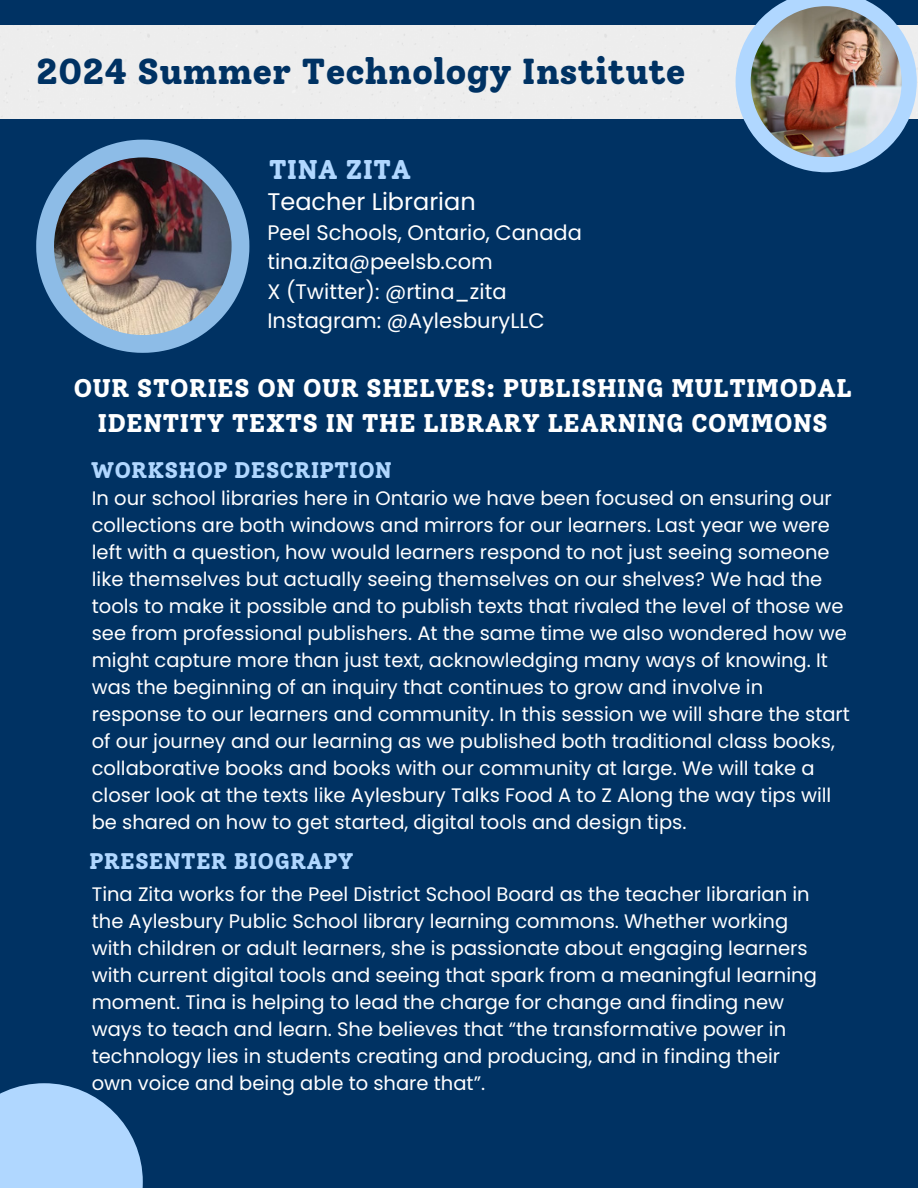
<style>
.page{position:relative;width:918px;height:1188px;background:#003263}
.page>*{position:absolute;margin:0;border:0;box-sizing:border-box;transform-origin:0 0}
.t1{font:800 36px "Solway";color:#003263}
.t2{font:800 27px "Solway";color:#b0d7ff}
.t3{font:800 25.5px/34.8px "Solway";color:#fff;text-align:center}
.t4{font:24px "Poppins";color:#fff}
.t5{font:800 22.5px "Solway";color:#b0d7ff}
.t6{font:21px/29.2px "Poppins";color:#fff}
.t7{font:19.5px/27px "Poppins";color:#fff}
</style>
<div class="page">
<svg style="left:36px;top:140px;width:213px;height:213px"></svg>
<img style="left:54px;top:157px;width:177px;height:178px">
<div style="left:0;top:1083px;width:143px;height:105px;background:#b0d7ff"></div>
<div style="left:0;top:26px;width:918px;height:92px;background:#ededed"></div>
<svg style="left:736px;top:0;width:181px;height:172px"></svg>
<img style="left:751px;top:6px;width:151px;height:151px">
<p class="t1" style="left:36px;top:50px;width:651px">2024 Summer Technology Institute</p>
<p class="t2" style="left:269px;top:153px;width:144px">TINA ZITA</p>
<h2 class="t4" style="left:267px;top:185px;width:210px">Teacher Librarian</h2>
<h2 class="t6" style="left:267px;top:218px;width:316px">Peel Schools, Ontario, Canada tina.zita@peelsb.com<br>X (Twitter): @rtina_zita<br>Instagram: @AylesburyLLC</h2>
<h4 class="t3" style="left:73px;top:371px;width:780px">OUR STORIES ON OUR SHELVES: PUBLISHING MULTIMODAL<br>IDENTITY TEXTS IN THE LIBRARY LEARNING COMMONS</h4>
<h3 class="t5" style="left:91px;top:457px;width:303px">WORKSHOP DESCRIPTION</h3>
<h2 class="t7" style="left:92px;top:485px;width:760px">In our school libraries here in Ontario we have been focused on ensuring our collections are both windows and mirrors for our learners. Last year we were left with a question, how would learners respond to not just seeing someone like themselves but actually seeing themselves on our shelves? We had the tools to make it possible and to publish texts that rivaled the level of those we see from professional publishers. At the same time we also wondered how we might capture more than just text, acknowledging many ways of knowing. It was the beginning of an inquiry that continues to grow and involve in response to our learners and community. In this session we will share the start of our journey and our learning as we published both traditional class books, collaborative books and books with our community at large. We will take a closer look at the texts like Aylesbury Talks Food A to Z Along the way tips will be shared on how to get started, digital tools and design tips.</h2>
<h3 class="t5" style="left:89px;top:847px;width:266px">PRESENTER BIOGRAPY</h3>
<p class="t7" style="left:92px;top:881px;width:727px">Tina Zita works for the Peel District School Board as the teacher librarian in the Aylesbury Public School library learning commons. Whether working with children or adult learners, she is passionate about engaging learners with current digital tools and seeing that spark from a meaningful learning moment. Tina is helping to lead the charge for change and finding new ways to teach and learn. She believes that “the transformative power in technology lies in students creating and producing, and in finding their own voice and being able to share that”.</p>
</div>
